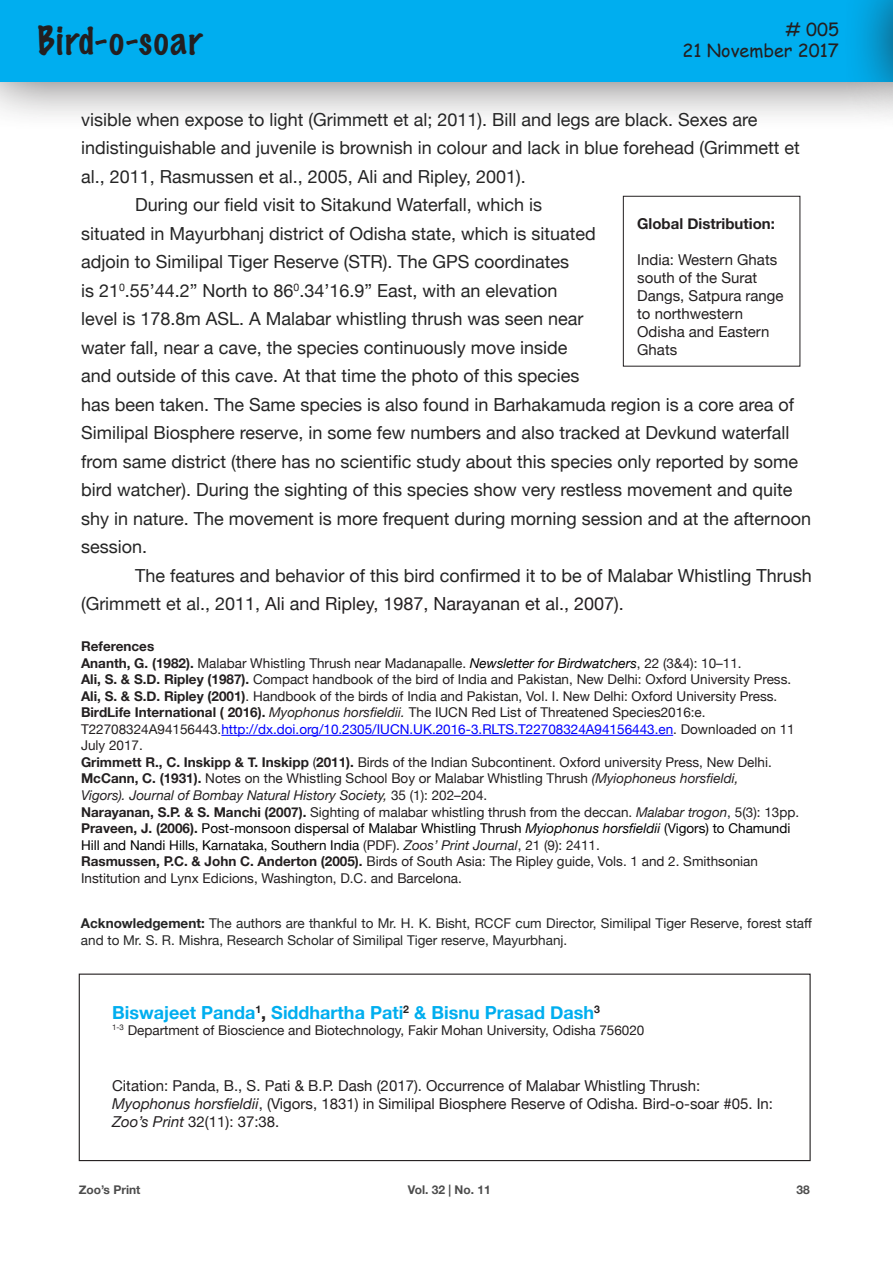
<style>
.page{position:relative;width:893px;height:1263px;background:#fff}
.page>*{position:absolute;margin:0;border:0;box-sizing:border-box;transform-origin:0 0}
.t1{font:100 36px "Marker Felt";letter-spacing:.045em;color:#231f20}
.t2{font:18px/28.5px "Helvetica Neue";color:#252525}
.t3{font:700 18px "Helvetica Neue";color:#00aeef}
.t4{font:18px "Comic Sans MS";color:#231f20}
.smm_author{font:15px/18px "Helvetica Neue";color:#231f20}
.t5{font:700 15px "Helvetica Neue";color:#231f20}
.t6{font:13.5px/16.5px "Helvetica Neue";color:#231f20}
.t7{font:13.5px/16.5px "Helvetica Neue";color:#000}
.Normal__Web{font:13.5px/16.5px "Helvetica Neue";color:#252525}
.t8{font:italic 13.5px/16.5px "Helvetica Neue";color:#231f20}
.t9{font:700 13.5px "Helvetica Neue";color:#231f20}
.t10{font:700 12px "Helvetica Neue";color:#4d4d4d}
.s1{color:#231f20}
.s2{font-weight:700}
.s3{font-style:italic;color:#000}
.s4{font-style:italic}
.s5{color:#00f}
.s6{font-weight:700;font-style:normal}
.s7{font-style:normal}
.s8{font-weight:700;color:#231f20}
.s9{font-style:italic;color:#231f20}
</style>
<div class="page">
<div style="left:0;top:0;width:893px;height:132px;background:#231f20;opacity:.75"></div>
<div style="left:0;top:0;width:893px;height:81px;background:#00aeef"></div>
<div style="left:842px;top:0;width:51px;height:132px;background:#231f20;opacity:.75"></div>
<hr style="left:892px;top:0;width:1px;height:81px;background:#00aeef">
<div style="left:79px;top:973px;width:732px;height:188px;border:1px solid #231f20"></div>
<div style="left:623px;top:196px;width:177px;height:171px;border:1px solid #231f20"></div>
<hr style="left:221px;top:735px;width:452px;height:1px;background:#00f">
<h1 class="t1" style="left:38px;top:12px;width:166px">Bird-o-soar</h1>
<p class="t4" style="left:785px;top:16px;width:55px"># 005</p>
<p class="t4" style="left:682px;top:37px;width:158px">21 November 2017</p>
<p class="t2" style="left:81px;top:106px;width:720px">visible when expose to light (Grimmett et al; 2011). Bill and legs are black. Sexes are indistinguishable and juvenile is brownish in colour and lack in blue forehead (Grimmett et al., 2011, Rasmussen et al., 2005, Ali and Ripley, 2001).</p>
<p class="t2" style="left:81px;top:191px;width:732px;text-indent:54px">During our field visit to Sitakund Waterfall, which is<br>situated in Mayurbhanj district of Odisha state, which is situated<br>adjoin to Similipal Tiger Reserve (STR). The GPS coordinates<br>is 21<sup>0</sup>.55’44.2” North to 86<sup>0</sup>.34’16.9” East, with an elevation<br>level is 178.8m ASL. A Malabar whistling thrush was seen near<br>water fall, near a cave, the species continuously move inside<br>and outside of this cave. At that time the photo of this species<br>has been taken. The Same species is also found in Barhakamuda region is a core area of Similipal Biosphere reserve, in some few numbers and also tracked at Devkund waterfall from same district (there has no scientific study about this species only reported by some bird watcher). During the sighting of this species show very restless movement and quite shy in nature. The movement is more frequent during morning session and at the afternoon session.</p>
<p class="t2" style="left:81px;top:562px;width:732px;text-indent:54px">The features and behavior of this bird confirmed it to be of Malabar Whistling Thrush (Grimmett et al., 2011, <span class="s1">Ali and Ripley, 1987, Narayanan et al., 2007).</span></p>
<p class="t5" style="left:637px;top:212px;width:139px">Global Distribution:</p>
<p class="smm_author" style="left:637px;top:252px;width:148px">India: Western Ghats south of the Surat<br>Dangs, Satpura range to northwestern<br>Odisha and Eastern<br>Ghats</p>
<p class="t9" style="left:81px;top:636px;width:75px">References</p>
<p class="t6" style="left:81px;top:656px;width:662px"><span class="s2">Ananth, G. (1982).</span> Malabar Whistling Thrush near Madanapalle. <span class="s3">Newsletter for Birdwatchers</span>, 22 (3&amp;4): 10–11.</p>
<p class="t6" style="left:81px;top:672px;width:712px"><span class="s2">Ali, S. &amp; S.D. Ripley (1987).</span> Compact handbook of the bird of India and Pakistan, New Delhi: Oxford University Press.</p>
<p class="t6" style="left:81px;top:689px;width:698px"><span class="s2">Ali, S. &amp; S.D. Ripley (2001)</span>. Handbook of the birds of India and Pakistan, Vol. I. New Delhi: Oxford University Press.</p>
<p class="t6" style="left:81px;top:705px;width:715px"><span class="s2">BirdLife International ( 2016).</span> <span class="s4">Myophonus horsfieldii.</span> The IUCN Red List of Threatened Species2016:e.<br>T22708324A94156443.<span class="s5">http://dx.doi.org/10.2305/IUCN.UK.2016-3.RLTS.T22708324A94156443.en</span>. Downloaded on 11<br>July 2017.</p>
<p class="t6" style="left:81px;top:755px;width:692px"><span class="s2">Grimmett R., C. Inskipp &amp; T. Inskipp</span> (<span class="s2">2011).</span> Birds of the Indian Subcontinent. Oxford university Press, New Delhi.</p>
<p class="t8" style="left:81px;top:771px;width:659px"><span class="s6">McCann, C. (1931).</span> <span class="s7">Notes on the Whistling School Boy or Malabar Whistling Thrush</span> (Myiophoneus horsfieldi,<br>Vigors). Journal of Bombay Natural History Society, <span class="s7">35 (1): 202–204.</span></p>
<p class="t6" style="left:81px;top:804px;width:720px"><span class="s2">Narayanan, S.P. &amp; S. Manchi (2007).</span> Sighting of malabar whistling thrush from the deccan. <span class="s4">Malabar trogon</span>, 5(3): 13pp.</p>
<p class="t7" style="left:81px;top:821px;width:711px"><span class="s8">Praveen, J. (2006).</span> Post-monsoon dispersal of Malabar Whistling Thrush <span class="s4">Myiophonus horsfieldii</span> (Vigors) to Chamundi<br>Hill and Nandi Hills, Karnataka, Southern India <span class="s1">(PDF).</span> <span class="s9">Zoos’ Print Journal</span><span class="s1">, 21 (9): 2411.</span></p>
<p class="t6" style="left:81px;top:854px;width:679px"><span class="s2">Rasmussen, P.C. &amp; John C. Anderton (2005).</span> Birds of South Asia: The Ripley guide, Vols. 1 and 2. Smithsonian<br>Institution and Lynx Edicions, Washington, D.C. and Barcelona.</p>
<p class="Normal__Web" style="left:81px;top:916px;width:732px"><span class="s2">Acknowledgement:</span> The authors are thankful to Mr. H. K. Bisht, RCCF cum Director, Similipal Tiger Reserve, forest staff and to Mr. S. R. Mishra, Research Scholar of Similipal Tiger reserve, Mayurbhanj.</p>
<p class="t3" style="left:112px;top:998px;width:489px">Biswajeet Panda<sup>1</sup><span class="s1">,</span> Siddhartha Pati<sup>2</sup> &amp; Bisnu Prasad Dash<sup>3</sup></p>
<p class="t6" style="left:112px;top:1023px;width:534px"><sup>1-3</sup> Department of Bioscience and Biotechnology, Fakir Mohan University, Odisha 756020</p>
<p class="smm_author" style="left:112px;top:1078px;width:662px">Citation: Panda, B., S. Pati &amp; B.P. Dash (2017). Occurrence of Malabar Whistling Thrush:<br><span class="s4">Myophonus horsfieldii</span>, (Vigors, 1831) in Similipal Biosphere Reserve of Odisha. Bird-o-soar #05. In:<br><span class="s4">Zoo’s Print</span> 32(11): 37:38.</p>
<p class="t10" style="left:79px;top:1180px;width:63px">Zoo’s Print</p>
<p class="t10" style="left:408px;top:1180px;width:84px">Vol. 32 | No. 11</p>
<p class="t10" style="left:796px;top:1180px;width:15px">38</p>
</div>
